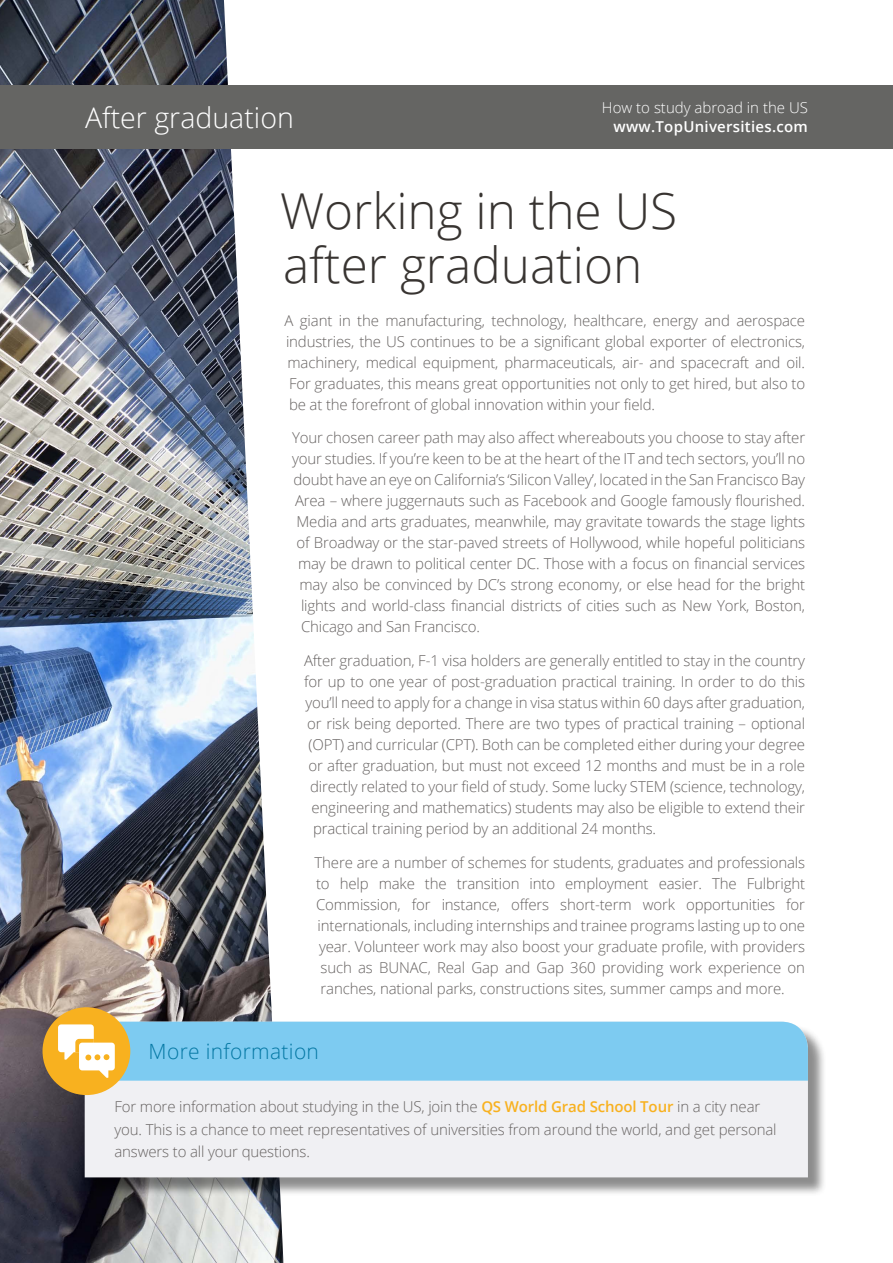
<style>
.page{position:relative;width:893px;height:1263px;background:#fff}
.page>*{position:absolute;margin:0;border:0;box-sizing:border-box;transform-origin:0 0}
.t1{font:300 49.5px/54px "Open Sans";color:#383431}
.t2{font:300 28.5px "Open Sans";color:#fff}
.t3{font:300 21px "Open Sans";letter-spacing:.015em;color:#0578a4}
.t4{font:300 15px/21px "Open Sans";letter-spacing:-.01em;color:#676362;text-align:justify}
.t5{font:300 15px "Open Sans";color:#fff}
.t6{font:600 15px "Open Sans";letter-spacing:.02em;color:#fff}
.s1{font-weight:600;color:#f8b11f}
</style>
<div class="page">
<img style="left:0;top:0;width:283px;height:1263px">
<div style="left:0;top:85px;width:893px;height:64px;background:#656563"></div>
<div style="left:87px;top:1024px;width:740px;height:172px;background:#000;opacity:.45"></div>
<div style="left:85px;top:1081px;width:723px;height:96px;background:#f0f0f3"></div>
<div style="left:43px;top:1007px;width:87px;height:88px;background:#f8b11f;border-radius:50%"></div>
<svg style="left:58px;top:1022px;width:750px;height:59px;background:#89cbe6"></svg>
<h2 class="t2" style="left:85px;top:98px;width:210px">After graduation</h2>
<p class="t5" style="left:602px;top:97px;width:207px">How to study abroad in the US</p>
<p class="t6" style="left:614px;top:117px;width:196px">www.TopUniversities.com</p>
<h1 class="t1" style="left:280px;top:183px;width:399px">Working in the US after graduation</h1>
<p class="t4" style="left:285px;top:309px;width:522px">A giant in the manufacturing, technology, healthcare, energy and aerospace industries, the US continues to be a significant global exporter of electronics, machinery, medical equipment, pharmaceuticals, air- and spacecraft and oil.<br>For graduates, this means great opportunities not only to get hired, but also to be at the forefront of global innovation within your field.</p>
<p class="t4" style="left:292px;top:427px;width:515px">Your chosen career path may also affect whereabouts you choose to stay after</p>
<p class="t4" style="left:292px;top:448px;width:515px">your studies. If you’re keen to be at the heart of the IT and tech sectors, you’ll no</p>
<p class="t4" style="left:294px;top:469px;width:513px">doubt have an eye on California’s ‘Silicon Valley’, located in the San Francisco Bay</p>
<p class="t4" style="left:295px;top:490px;width:512px">Area – where juggernauts such as Facebook and Google famously flourished.</p>
<p class="t4" style="left:297px;top:511px;width:510px">Media and arts graduates, meanwhile, may gravitate towards the stage lights</p>
<p class="t4" style="left:297px;top:532px;width:510px">of Broadway or the star-paved streets of Hollywood, while hopeful politicians</p>
<p class="t4" style="left:298px;top:553px;width:509px">may be drawn to political center DC. Those with a focus on financial services</p>
<p class="t4" style="left:300px;top:574px;width:507px">may also be convinced by DC’s strong economy, or else head for the bright</p>
<p class="t4" style="left:301px;top:595px;width:506px">lights and world-class financial districts of cities such as New York, Boston,</p>
<p class="t4" style="left:301px;top:616px;width:181px">Chicago and San Francisco.</p>
<p class="t4" style="left:304px;top:650px;width:503px">After graduation, F-1 visa holders are generally entitled to stay in the country</p>
<p class="t4" style="left:304px;top:671px;width:503px">for up to one year of post-graduation practical training. In order to do this</p>
<p class="t4" style="left:306px;top:692px;width:501px">you’ll need to apply for a change in visa status within 60 days after graduation,</p>
<p class="t4" style="left:307px;top:713px;width:499px">or risk being deported. There are two types of practical training – optional</p>
<p class="t4" style="left:309px;top:734px;width:498px">(OPT) and curricular (CPT). Both can be completed either during your degree</p>
<p class="t4" style="left:309px;top:755px;width:498px">or after graduation, but must not exceed 12 months and must be in a role</p>
<p class="t4" style="left:310px;top:776px;width:497px">directly related to your field of study. Some lucky STEM (science, technology,</p>
<p class="t4" style="left:312px;top:797px;width:495px">engineering and mathematics) students may also be eligible to extend their</p>
<p class="t4" style="left:313px;top:818px;width:345px">practical training period by an additional 24 months.</p>
<p class="t4" style="left:315px;top:851px;width:492px">There are a number of schemes for students, graduates and professionals</p>
<p class="t4" style="left:316px;top:872px;width:491px">to help make the transition into employment easier. The Fulbright</p>
<p class="t4" style="left:316px;top:893px;width:491px">Commission, for instance, offers short-term work opportunities for</p>
<p class="t4" style="left:318px;top:914px;width:489px">internationals, including internships and trainee programs lasting up to one</p>
<p class="t4" style="left:319px;top:935px;width:488px">year. Volunteer work may also boost your graduate profile, with providers</p>
<p class="t4" style="left:321px;top:956px;width:486px">such as BUNAC, Real Gap and Gap 360 providing work experience on</p>
<p class="t4" style="left:321px;top:977px;width:466px">ranches, national parks, constructions sites, summer camps and more.</p>
<h3 class="t3" style="left:149px;top:1037px;width:172px">More information</h3>
<p class="t4" style="left:114px;top:1095px;width:664px;line-height:22.5px;text-align:left">For more information about studying in the US, join the <span class="s1">QS World Grad School Tour</span> in a city near you. This is a chance to meet representatives of universities from around the world, and get personal answers to all your questions.</p>
</div>
